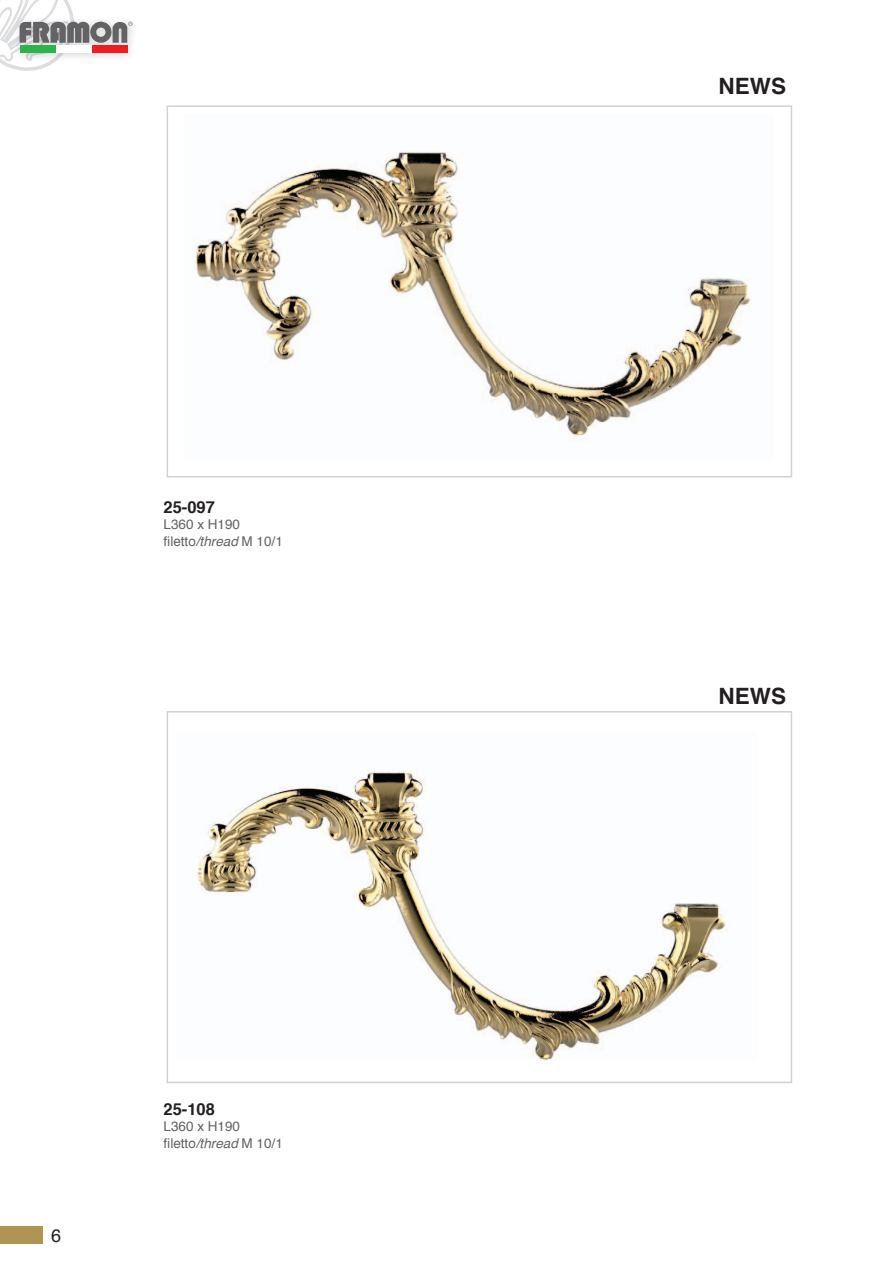
<style>
.page{position:relative;width:893px;height:1263px;background:#fff}
.page>*{position:absolute;margin:0;border:0;box-sizing:border-box;transform-origin:0 0}
.t1{font:700 22.5px "Helvetica";color:#231f20}
.t2{font:18px "Helvetica";color:#231f20}
.t3{font:700 16.5px "Helvetica";color:#231f20}
.t4{font:13.5px/16.2px "Helvetica";color:#636366}
.s1{font-style:italic}
</style>
<div class="page">
<div style="left:0;top:1227px;width:43px;height:17px;background:#b09454"></div>
<svg style="left:0;top:0;width:133px;height:71px"></svg>
<div style="left:13px;top:39px;width:124px;height:24px;background:#231f20;opacity:.2"></div>
<div style="left:20px;top:46px;width:36px;height:7px;background:#2cb34b"></div>
<div style="left:56px;top:46px;width:36px;height:7px;background:#fff"></div>
<div style="left:92px;top:46px;width:36px;height:7px;background:#ee1d23"></div>
<img style="left:195px;top:152px;width:556px;height:288px">
<div style="left:167px;top:105px;width:625px;height:372px;border:2px solid #d1d2d4"></div>
<div style="left:167px;top:711px;width:625px;height:372px;border:2px solid #d1d2d4"></div>
<img style="left:197px;top:770px;width:530px;height:290px">
<p class="t3" style="left:164px;top:494px;width:53px">25-097</p>
<p class="t4" style="left:164px;top:517px;width:121px">L360 x H190 filetto<span class="s1">/thread</span> M 10/1</p>
<h2 class="t2" style="left:51px;top:1222px;width:12px">6</h2>
<p class="t3" style="left:164px;top:1096px;width:53px">25-108</p>
<p class="t4" style="left:164px;top:1119px;width:121px">L360 x H190 filetto<span class="s1">/thread</span> M 10/1</p>
<h1 class="t1" style="left:719px;top:68px;width:69px">NEWS</h1>
<h1 class="t1" style="left:719px;top:678px;width:69px">NEWS</h1>
</div>
